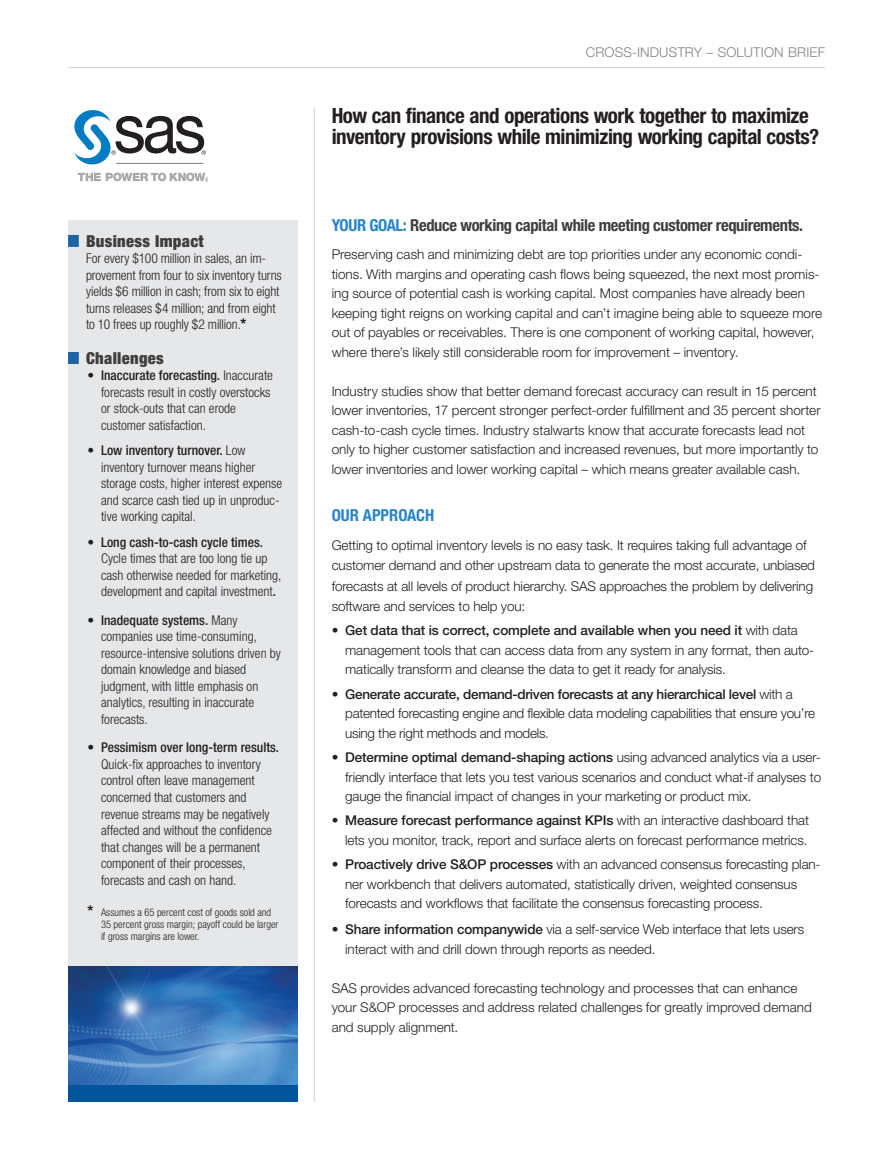
<style>
.page{position:relative;width:893px;height:1170px;background:#fff}
.page>*{position:absolute;margin:0;border:0;box-sizing:border-box;transform-origin:0 0}
.Headline__Page_1{font:700 condensed 21px/21px "Helvetica Neue LT Std";letter-spacing:-.02em;color:#231f20}
.Subhd_1__Body-Caps{font:700 condensed 16.5px "Helvetica Neue LT Std";letter-spacing:-.02em;color:#3e3e3f}
.Sidebar_Subhd_1__Blu{font:900 condensed 16.5px "Helvetica Neue LT Std";letter-spacing:.02em;color:#3e3e3f}
.Subhd_1__Body-Caps-2{font:700 condensed 16.5px "Helvetica Neue LT Std";color:#2585c6}
.Body{font:300 13.5px/19.5px "Helvetica Neue LT Std";color:#231f20}
.Bullet_lists__Body{font:300 13.5px/19.5px "Helvetica Neue LT Std";letter-spacing:-.01em;color:#231f20}
.Sidebar_Bullet_list{font:300 condensed 13.5px/16.5px "Helvetica Neue LT Std";color:#231f20}
.Body_before_bullet{font:300 13.5px/20.2px "Helvetica Neue LT Std";letter-spacing:-.01em;color:#231f20}
.Sidebar_body_text{font:300 condensed 13.5px/16.5px "Helvetica Neue LT Std";letter-spacing:-.005em;color:#231f20}
.Bullet_lists__last_b{font:300 13.5px/20.2px "Helvetica Neue LT Std";letter-spacing:-.01em;color:#231f20}
.t1{font:300 13.5px "Helvetica Neue LT Std";letter-spacing:.01em;color:#808285}
.Sidebar_Bullet_list-2{font:300 condensed 10.5px/12px "Helvetica Neue LT Std";color:#231f20}
.s1{font-weight:700;font-size:15px}
.s2{font-weight:500}
.s3{font-stretch:normal}
.s4{color:#2585c6}
</style>
<div class="page">
<hr style="left:68px;top:67px;width:757px;height:1px;background:#d1d2d4">
<hr style="left:314px;top:108px;width:1px;height:993px;background:#d1d2d4">
<div style="left:68px;top:220px;width:230px;height:746px;background:#e6e7e9"></div>
<div style="left:68px;top:235px;width:11px;height:12px;background:#1d64a6"></div>
<div style="left:68px;top:352px;width:11px;height:12px;background:#1d64a6"></div>
<img style="left:68px;top:966px;width:230px;height:119px">
<div style="left:68px;top:1085px;width:230px;height:16px;background:#01559b"></div>
<svg style="left:78px;top:173px;width:130px;height:8px"></svg>
<svg style="left:74px;top:110px;width:132px;height:55px"></svg>
<hr style="left:116px;top:163px;width:87px;height:1px;background:#808285">
<p class="Sidebar_Subhd_1__Blu" style="left:86px;top:230px;width:119px">Business Impact</p>
<p class="Sidebar_body_text" style="left:86px;top:250px;width:197px">For every $100 million in sales, an im&shy;provement from four to six inventory turns yields $6 million in cash; from six to eight turns releases $4 million; and from eight to 10 frees up roughly $2 million.<span class="s1">*</span></p>
<p class="Sidebar_Subhd_1__Blu" style="left:86px;top:347px;width:79px">Challenges</p>
<p class="Sidebar_Bullet_list" style="left:101px;top:367px;width:174px;text-indent:-14px">• <span class="s2">Inaccurate forecasting.</span> Inaccurate forecasts result in costly overstocks or stock-outs that can erode customer satisfaction.</p>
<p class="Sidebar_Bullet_list" style="left:101px;top:442px;width:183px;text-indent:-14px">• <span class="s2">Low inventory turnover.</span> Low inventory turnover means higher storage costs, higher interest expense and scarce cash tied up in unproduc&shy;tive working capital.</p>
<p class="Sidebar_Bullet_list" style="left:101px;top:533px;width:182px;text-indent:-14px">• <span class="s2">Long cash-to-cash cycle times.<br></span>Cycle times that are too long tie up cash otherwise needed for marketing, development and capital investment<span class="s2">.</span></p>
<p class="Sidebar_Bullet_list" style="left:101px;top:611px;width:181px;text-indent:-14px"><span class="s3">•</span> <span class="s2">Inadequate systems.</span> Many companies use time-consuming, resource-intensive solutions driven by domain knowledge and biased judgment, with little emphasis on analytics, resulting in inaccurate forecasts.</p>
<p class="Sidebar_Bullet_list" style="left:101px;top:739px;width:180px;text-indent:-14px"><span class="s3">•</span> <span class="s2">Pessimism over long-term results.<br></span>Quick-fix approaches to inventory control often leave management concerned that customers and revenue streams may be negatively affected and without the confidence that changes will be a permanent component of their processes, forecasts and cash on hand.</p>
<p class="Sidebar_Bullet_list-2" style="left:101px;top:906px;width:179px;text-indent:-14px"><span class="s1">*</span> Assumes a 65 percent cost of goods sold and<br>35 percent gross margin; payoff could be larger if gross margins are lower.</p>
<p class="t1" style="left:586px;top:44px;width:241px">CROSS-INDUSTRY – SOLUTION BRIEF</p>
<p class="Headline__Page_1" style="left:332px;top:105px;width:489px">How can finance and operations work together to maximize inventory provisions while minimizing working capital costs?</p>
<p class="Subhd_1__Body-Caps" style="left:332px;top:215px;width:473px"><span class="s4">YOUR GOAL:</span> Reduce working capital while meeting customer requirements.</p>
<p class="Body" style="left:332px;top:244px;width:492px">Preserving cash and minimizing debt are top priorities under any economic condi&shy;tions. With margins and operating cash flows being squeezed, the next most promis&shy;ing source of potential cash is working capital. Most companies have already been keeping tight reigns on working capital and can’t imagine being able to squeeze more out of payables or receivables. There is one component of working capital, however, where there’s likely still considerable room for improvement – inventory.</p>
<p class="Body" style="left:332px;top:381px;width:490px">Industry studies show that better demand forecast accuracy can result in 15 percent lower inventories, 17 percent stronger perfect-order fulfillment and 35 percent shorter cash-to-cash cycle times. Industry stalwarts know that accurate forecasts lead not only to higher customer satisfaction and increased revenues, but more importantly to lower inventories and lower working capital – which means greater available cash.</p>
<p class="Subhd_1__Body-Caps-2" style="left:332px;top:504px;width:104px">OUR APPROACH</p>
<p class="Body_before_bullet" style="left:332px;top:535px;width:485px">Getting to optimal inventory levels is no easy task. It requires taking full advantage of customer demand and other upstream data to generate the most accurate, unbiased forecasts at all levels of product hierarchy. SAS approaches the problem by delivering software and services to help you:</p>
<p class="Bullet_lists__Body" style="left:345px;top:620px;width:471px;text-indent:-14px">• <span class="s2">Get data that is correct, complete and available when you need it</span> with data management tools that can access data from any system in any format, then auto&shy;matically transform and cleanse the data to get it ready for analysis.</p>
<p class="Bullet_lists__Body" style="left:345px;top:683px;width:471px;text-indent:-14px">• <span class="s2">Generate accurate, demand-driven forecasts at any hierarchical level</span> with a patented forecasting engine and flexible data modeling capabilities that ensure you’re using the right methods and models.</p>
<p class="Bullet_lists__Body" style="left:345px;top:747px;width:477px;text-align:justify;text-indent:-14px">• <span class="s2">Determine optimal demand-shaping actions</span> using advanced analytics via a user&shy;friendly interface that lets you test various scenarios and conduct what-if analyses to gauge the financial impact of changes in your marketing or product mix.</p>
<p class="Bullet_lists__Body" style="left:332px;top:810px;width:479px;text-align:right">• <span class="s2">Measure forecast performance against KPIs</span> with an interactive dashboard that lets you monitor, track, report and surface alerts on forecast performance metrics.</p>
<p class="Bullet_lists__Body" style="left:345px;top:854px;width:477px;text-indent:-14px">• <span class="s2">Proactively drive S&amp;OP processes</span> with an advanced consensus forecasting plan&shy;ner workbench that delivers automated, statistically driven, weighted consensus forecasts and workflows that facilitate the consensus forecasting process.</p>
<p class="Bullet_lists__last_b" style="left:345px;top:918px;width:460px;text-indent:-14px">• <span class="s2">Share information companywide</span> via a self-service Web interface that lets users interact with and drill down through reports as needed.</p>
<p class="Body" style="left:332px;top:977px;width:482px">SAS provides advanced forecasting technology and processes that can enhance your S&amp;OP processes and address related challenges for greatly improved demand and supply alignment.</p>
</div>
